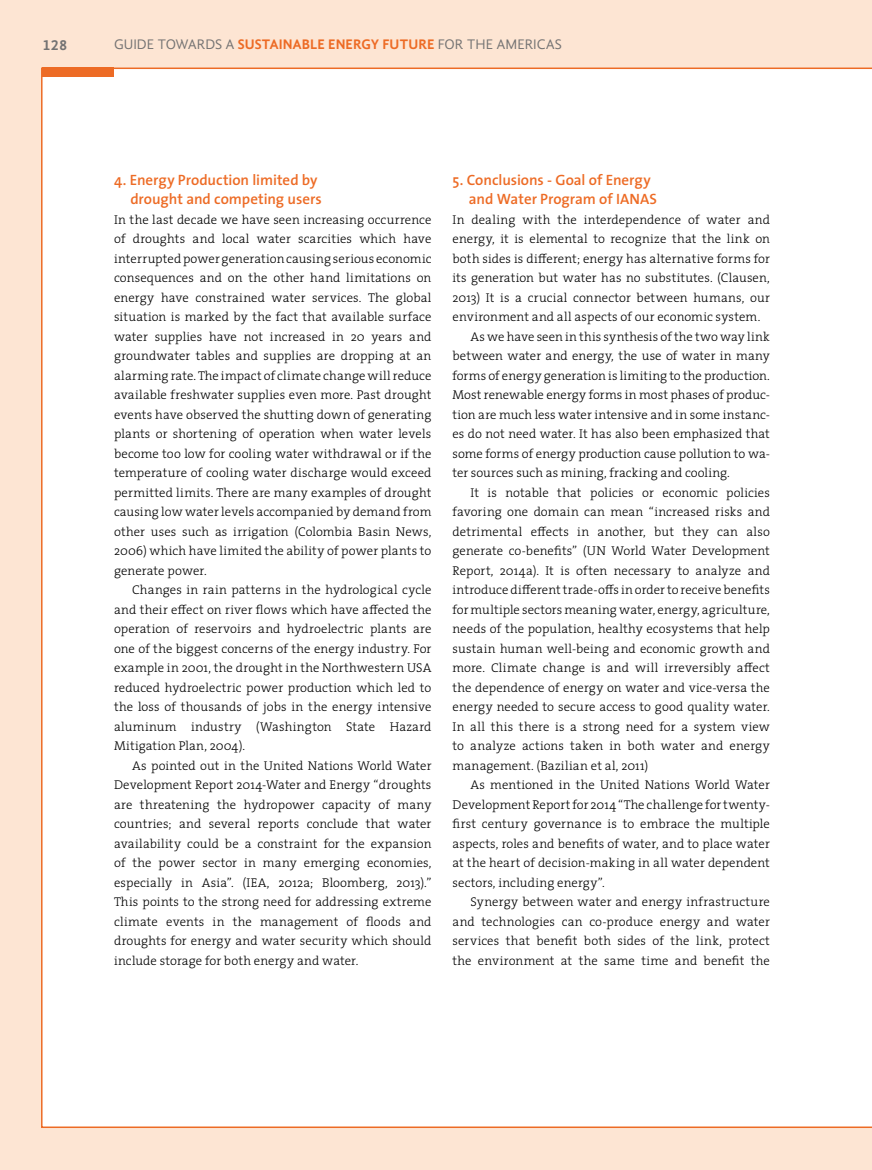
<style>
.page{position:relative;width:872px;height:1170px;background:#fff}
.page>*{position:absolute;margin:0;border:0;box-sizing:border-box;transform-origin:0 0}
.t1{font:600 15px/19.5px "The Sans";letter-spacing:-.005em;color:#ed6b25;text-align:right}
.t2{font:700 15px "Gandhi Sans";color:#747373}
.t3{font:14.25px "Gandhi Sans";color:#747373}
.t4{font:300 12.75px/19.5px "The Serif";letter-spacing:.01em;color:#000;text-align:justify}
.s1{font-weight:700;color:#ed6b25}
</style>
<div class="page">
<div style="left:0;top:0;width:872px;height:1169px;background:#fde5d3"></div>
<div style="left:41px;top:68px;width:831px;height:1059px;background:#fff"></div>
<div style="left:43px;top:68px;width:71px;height:9px;background:#ed6b25"></div>
<p class="t2" style="left:43px;top:36px;width:26px">128</p>
<p class="t3" style="left:114px;top:36px;width:449px">GUIDE TOWARDS A <span class="s1">SUSTAINABLE ENERGY FUTURE</span> FOR THE AMERICAS</p>
<p class="t1" style="left:114px;top:169px;width:209px">4. Energy Production limited by drought and competing users</p>
<p class="t4" style="left:114px;top:209px;width:319px">In the last decade we have seen increasing occurrence of droughts and local water scarcities which have interrupted power generation causing serious economic consequences and on the other hand limitations on energy have constrained water services. The global situation is marked by the fact that available surface water supplies have not increased in 20 years and groundwater tables and supplies are dropping at an alarming rate. The impact of climate change will reduce available freshwater supplies even more. Past drought events have observed the shutting down of generating plants or shortening of operation when water levels become too low for cooling water withdrawal or if the temperature of cooling water discharge would exceed permitted limits. There are many examples of drought causing low water levels accompanied by demand from other uses such as irrigation (Colombia Basin News, 2006) which have limited the ability of power plants to generate power.</p>
<p class="t4" style="left:114px;top:579px;width:319px;text-indent:18px">Changes in rain patterns in the hydrological cycle and their effect on river flows which have affected the operation of reservoirs and hydroelectric plants are one of the biggest concerns of the energy industry. For example in 2001, the drought in the Northwestern USA reduced hydroelectric power production which led to the loss of thousands of jobs in the energy intensive aluminum industry (Washington State Hazard Mitigation Plan, 2004).</p>
<p class="t4" style="left:114px;top:755px;width:319px;text-indent:18px">As pointed out in the United Nations World Water Development Report 2014-Water and Energy “droughts are threatening the hydropower capacity of many countries; and several reports conclude that water availability could be a constraint for the expansion of the power sector in many emerging economies, especially in Asia”. (IEA, 2012a; Bloomberg, 2013).” This points to the strong need for addressing extreme climate events in the management of floods and droughts for energy and water security which should include storage for both energy and water.</p>
<p class="t1" style="left:469px;top:169px;width:190px;text-align:left;text-indent:-16px">5. Conclusions - Goal of Energy and Water Program of IANAS</p>
<p class="t4" style="left:452px;top:209px;width:319px">In dealing with the interdependence of water and</p>
<p class="t4" style="left:452px;top:229px;width:319px">energy, it is elemental to recognize that the link on</p>
<p class="t4" style="left:452px;top:248px;width:319px">both sides is different; energy has alternative forms for</p>
<p class="t4" style="left:452px;top:268px;width:319px">its generation but water has no substitutes. (Clausen,</p>
<p class="t4" style="left:452px;top:287px;width:319px">2013) It is a crucial connector between humans, our</p>
<p class="t4" style="left:452px;top:306px;width:309px">environment and all aspects of our economic system.</p>
<p class="t4" style="left:470px;top:326px;width:301px">As we have seen in this synthesis of the two way link</p>
<p class="t4" style="left:452px;top:345px;width:319px">between water and energy, the use of water in many</p>
<p class="t4" style="left:452px;top:365px;width:319px">forms of energy generation is limiting to the production.</p>
<p class="t4" style="left:452px;top:384px;width:319px">Most renewable energy forms in most phases of produc-</p>
<p class="t4" style="left:452px;top:404px;width:319px">tion are much less water intensive and in some instanc-</p>
<p class="t4" style="left:452px;top:423px;width:319px">es do not need water. It has also been emphasized that</p>
<p class="t4" style="left:452px;top:443px;width:319px">some forms of energy production cause pollution to wa-</p>
<p class="t4" style="left:452px;top:462px;width:279px">ter sources such as mining, fracking and cooling.</p>
<p class="t4" style="left:470px;top:482px;width:301px">It is notable that policies or economic policies</p>
<p class="t4" style="left:452px;top:501px;width:319px">favoring one domain can mean “increased risks and</p>
<p class="t4" style="left:452px;top:521px;width:319px">detrimental effects in another, but they can also</p>
<p class="t4" style="left:452px;top:540px;width:319px">generate co-benefits” (UN World Water Development</p>
<p class="t4" style="left:452px;top:560px;width:319px">Report, 2014a). It is often necessary to analyze and</p>
<p class="t4" style="left:452px;top:579px;width:319px">introduce different trade-offs in order to receive benefits</p>
<p class="t4" style="left:452px;top:599px;width:319px">for multiple sectors meaning water, energy, agriculture,</p>
<p class="t4" style="left:452px;top:618px;width:319px">needs of the population, healthy ecosystems that help</p>
<p class="t4" style="left:452px;top:638px;width:319px">sustain human well-being and economic growth and</p>
<p class="t4" style="left:452px;top:657px;width:319px">more. Climate change is and will irreversibly affect</p>
<p class="t4" style="left:452px;top:677px;width:319px">the dependence of energy on water and vice-versa the</p>
<p class="t4" style="left:452px;top:696px;width:319px">energy needed to secure access to good quality water.</p>
<p class="t4" style="left:452px;top:716px;width:319px">In all this there is a strong need for a system view</p>
<p class="t4" style="left:452px;top:735px;width:319px">to analyze actions taken in both water and energy</p>
<p class="t4" style="left:452px;top:755px;width:197px">management. (Bazilian et al, 2011)</p>
<p class="t4" style="left:470px;top:774px;width:301px">As mentioned in the United Nations World Water</p>
<p class="t4" style="left:452px;top:794px;width:319px">Development Report for 2014 “The challenge for twenty-</p>
<p class="t4" style="left:452px;top:813px;width:319px">first century governance is to embrace the multiple</p>
<p class="t4" style="left:452px;top:833px;width:319px">aspects, roles and benefits of water, and to place water</p>
<p class="t4" style="left:452px;top:852px;width:319px">at the heart of decision-making in all water dependent</p>
<p class="t4" style="left:452px;top:872px;width:154px">sectors, including energy”.</p>
<p class="t4" style="left:470px;top:891px;width:301px">Synergy between water and energy infrastructure</p>
<p class="t4" style="left:452px;top:911px;width:319px">and technologies can co-produce energy and water</p>
<p class="t4" style="left:452px;top:930px;width:319px">services that benefit both sides of the link, protect</p>
<p class="t4" style="left:452px;top:950px;width:319px">the environment at the same time and benefit the</p>
</div>
